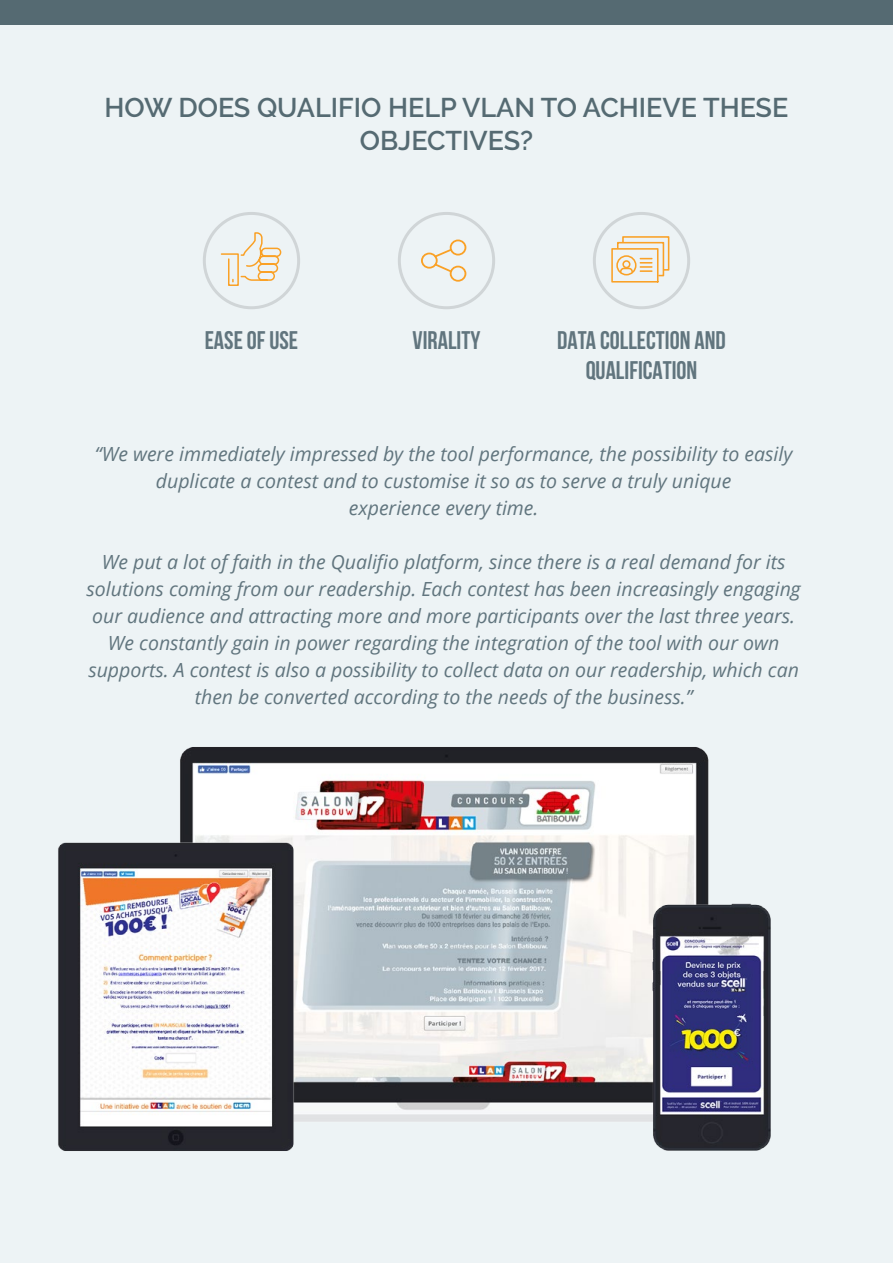
<style>
.page{position:relative;width:893px;height:1263px;background:#fff}
.page>*{position:absolute;margin:0;border:0;box-sizing:border-box;transform-origin:0 0}
.t1{font:600 27px/32.4px "Raleway";color:#556a72;text-align:center}
.t2{font:700 25.5px/30px "Bebas Neue";color:#61757e;text-align:center}
.t3{font:italic 19.5px/27px "Open Sans";color:#61757e;text-align:center}
</style>
<div class="page">
<div style="left:0;top:16px;width:893px;height:1247px;background:#edf3f5"></div>
<div style="left:0;top:0;width:893px;height:25px;background:#556a72"></div>
<div style="left:203px;top:212px;width:97px;height:97px;border:3px solid #d0d5d7;border-radius:50%"></div>
<div style="left:398px;top:212px;width:97px;height:97px;border:3px solid #d0d5d7;border-radius:50%"></div>
<div style="left:593px;top:212px;width:97px;height:97px;border:3px solid #d0d5d7;border-radius:50%"></div>
<svg style="left:421px;top:240px;width:45px;height:42px"></svg>
<svg style="left:611px;top:236px;width:58px;height:47px"></svg>
<svg style="left:220px;top:232px;width:62px;height:54px"></svg>
<img style="left:180px;top:747px;width:529px;height:375px">
<img style="left:651px;top:902px;width:120px;height:249px">
<img style="left:58px;top:839px;width:238px;height:312px">
<h1 class="t1" style="left:105px;top:92px;width:685px">HOW DOES QUALIFIO HELP VLAN TO ACHIEVE THESE<br>OBJECTIVES?</h1>
<h2 class="t2" style="left:205px;top:325px;width:95px">EASE OF USE</h2>
<h2 class="t2" style="left:413px;top:325px;width:69px">VIRALITY</h2>
<h2 class="t2" style="left:557px;top:325px;width:170px">DATA COLLECTION AND<br>QUALIFICATION</h2>
<p class="t3" style="left:95px;top:440px;width:699px">“We were immediately impressed by the tool performance, the possibility to easily duplicate a contest and to customise it so as to serve a truly unique<br>experience every time.</p>
<p class="t3" style="left:87px;top:548px;width:715px">We put a lot of faith in the Qualifio platform, since there is a real demand for its solutions coming from our readership. Each contest has been increasingly engaging our audience and attracting more and more participants over the last three years.<br>We constantly gain in power regarding the integration of the tool with our own supports. A contest is also a possibility to collect data on our readership, which can then be converted according to the needs of the business.”</p>
</div>
